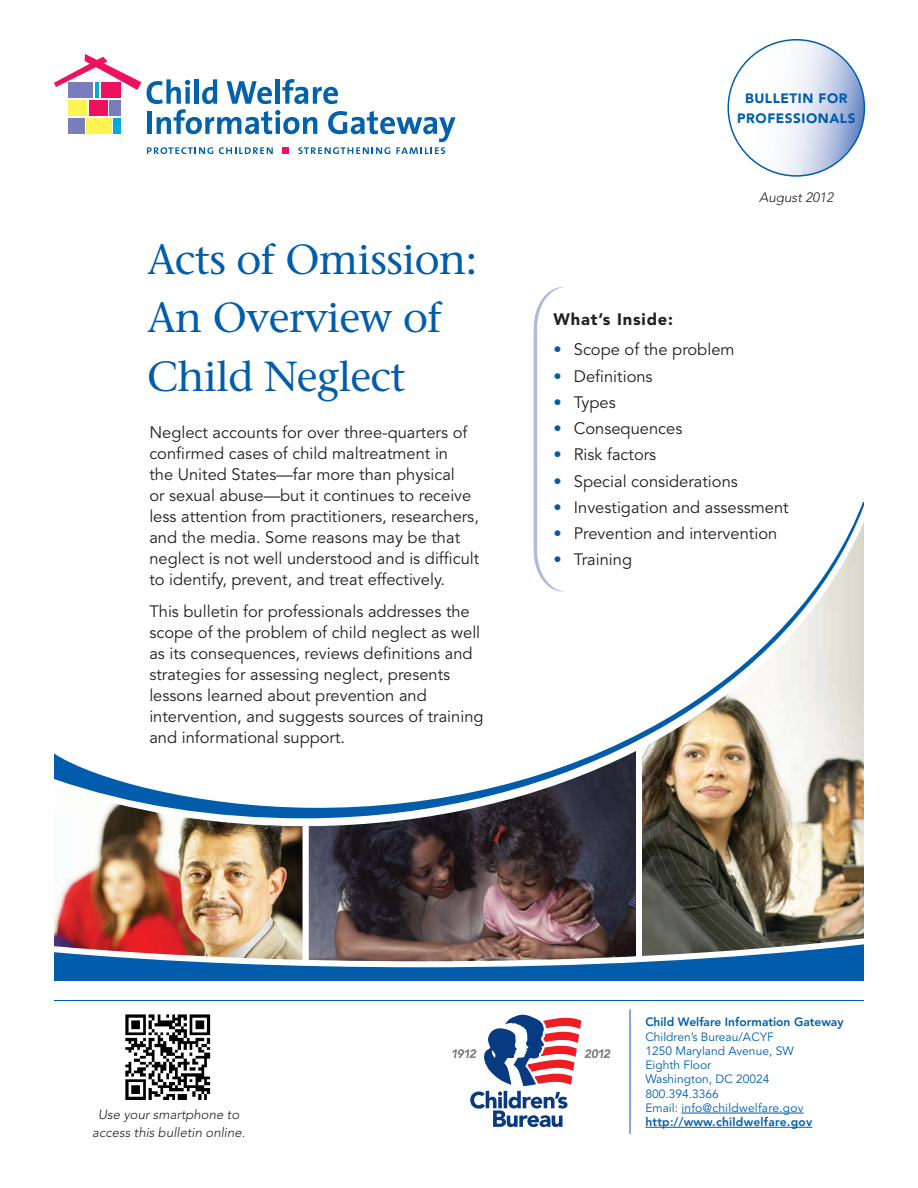
<style>
.page{position:relative;width:918px;height:1188px;background:#fff}
.page>*{position:absolute;margin:0;border:0;box-sizing:border-box;transform-origin:0 0}
.t1{font:42px/58.5px "Stone Serif";letter-spacing:-.02em;color:#015dab}
.Body_copy{font:16.5px/21px "Avenir";color:#231f20}
.t2{font:900 16.5px "Avenir";letter-spacing:.05em;color:#231f20}
.t3{font:900 13.5px/19.5px "Avenir";letter-spacing:.04em;color:#015dab;text-align:center}
.t4{font:italic 300 13.5px "Avenir";color:#231f20}
.t5{font:italic 300 13.2px/17.7px "Avenir";color:#231f20;text-align:center}
.t6{font:12px "Avenir";color:#015dab}
.t7{font:800 12px "Avenir";color:#015dab}
.t8{font:12px "Avenir";letter-spacing:.02em;color:#015dab}
.t9{font:800 12px "Avenir";letter-spacing:.02em;color:#015dab}
.s1{color:#015dab}
</style>
<div class="page">
<svg style="left:728px;top:40px;width:136px;height:136px"></svg>
<hr style="left:630px;top:1009px;width:1px;height:125px;background:#015dab">
<hr style="left:54px;top:1000px;width:810px;height:1px;background:#015dab">
<div style="left:68px;top:118px;width:16px;height:15px;background:#7a7dbc"></div>
<div style="left:68px;top:100px;width:19px;height:16px;background:#fff353"></div>
<div style="left:113px;top:118px;width:8px;height:15px;background:#00acd5"></div>
<div style="left:110px;top:100px;width:11px;height:16px;background:#7a7dbc"></div>
<hr style="left:95px;top:82px;width:4px;height:16px;background:#00acd5">
<div style="left:101px;top:82px;width:20px;height:16px;background:#ed1160"></div>
<div style="left:68px;top:82px;width:25px;height:16px;background:#7a7dbc"></div>
<div style="left:90px;top:100px;width:18px;height:16px;background:#ed1160"></div>
<div style="left:86px;top:118px;width:25px;height:15px;background:#fff353"></div>
<svg style="left:54px;top:54px;width:87px;height:36px"></svg>
<svg style="left:147px;top:79px;width:309px;height:75px"></svg>
<div style="left:282px;top:147px;width:7px;height:7px;background:#ed1160"></div>
<svg style="left:452px;top:1015px;width:159px;height:112px"></svg>
<img style="left:125px;top:1014px;width:86px;height:86px">
<hr style="left:681px;top:1113px;width:123px;height:1px;background:#015dab">
<hr style="left:645px;top:1127px;width:167px;height:1px;background:#015dab">
<svg style="left:534px;top:287px;width:30px;height:205px"></svg>
<img style="left:645px;top:827px;width:219px;height:107px">
<img style="left:54px;top:827px;width:246px;height:107px">
<svg style="left:300px;top:827px;width:345px;height:107px;background:#4e4247"></svg>
<svg style="left:54px;top:492px;width:810px;height:335px"></svg>
<img style="left:54px;top:934px;width:810px;height:47px">
<h1 class="t1" style="left:147px;top:230px;width:332px">Acts of Omission:<br>An Overview of<br>Child Neglect</h1>
<p class="Body_copy" style="left:149px;top:423px;width:331px">Neglect accounts for over three-quarters of confirmed cases of child maltreatment in<br>the United States—far more than physical<br>or sexual abuse—but it continues to receive less attention from practitioners, researchers, and the media. Some reasons may be that neglect is not well understood and is difficult to identify, prevent, and treat effectively.</p>
<p class="Body_copy" style="left:149px;top:601px;width:336px">This bulletin for professionals addresses the scope of the problem of child neglect as well as its consequences, reviews definitions and strategies for assessing neglect, presents lessons learned about prevention and intervention, and suggests sources of training and informational support.</p>
<p class="t3" style="left:737px;top:89px;width:120px">BULLETIN FOR<br>PROFESSIONALS</p>
<p class="t4" style="left:759px;top:190px;width:76px">August 2012</p>
<p class="t2" style="left:554px;top:309px;width:121px">What’s Inside:</p>
<p class="Body_copy" style="left:554px;top:340px;width:182px"><span class="s1">•</span> Scope of the problem</p>
<p class="Body_copy" style="left:554px;top:366px;width:101px"><span class="s1">•</span> Definitions</p>
<p class="Body_copy" style="left:554px;top:392px;width:64px"><span class="s1">•</span> Types</p>
<p class="Body_copy" style="left:554px;top:418px;width:130px"><span class="s1">•</span> Consequences</p>
<p class="Body_copy" style="left:554px;top:445px;width:104px"><span class="s1">•</span> Risk factors</p>
<p class="Body_copy" style="left:554px;top:471px;width:186px"><span class="s1">•</span> Special considerations</p>
<p class="Body_copy" style="left:554px;top:497px;width:237px"><span class="s1">•</span> Investigation and assessment</p>
<p class="Body_copy" style="left:554px;top:523px;width:225px"><span class="s1">•</span> Prevention and intervention</p>
<p class="Body_copy" style="left:554px;top:550px;width:80px"><span class="s1">•</span> Training</p>
<p class="t5" style="left:92px;top:1106px;width:154px">Use your smartphone to access this bulletin online.</p>
<p class="t7" style="left:645px;top:1015px;width:200px">Child Welfare Information Gateway</p>
<p class="t6" style="left:645px;top:1030px;width:130px">Children’s Bureau/ACYF</p>
<p class="t6" style="left:645px;top:1044px;width:150px">1250 Maryland Avenue, SW</p>
<p class="t6" style="left:645px;top:1058px;width:67px">Eighth Floor</p>
<p class="t6" style="left:645px;top:1072px;width:126px">Washington, DC 20024</p>
<p class="t6" style="left:645px;top:1087px;width:75px">800.394.3366</p>
<p class="t8" style="left:645px;top:1101px;width:160px">Email: info@childwelfare.gov</p>
<p class="t9" style="left:645px;top:1115px;width:168px">http://www.childwelfare.gov</p>
</div>
